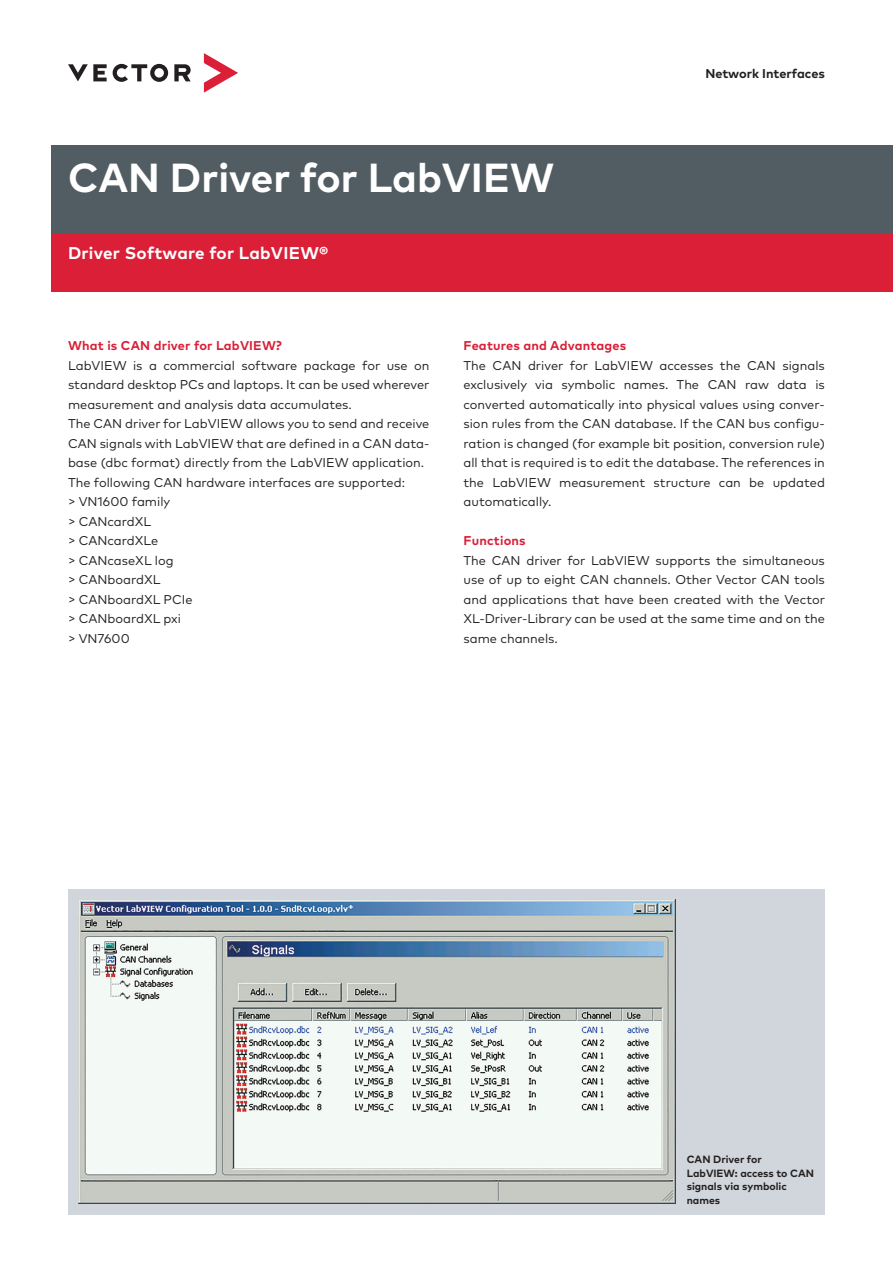
<style>
.page{position:relative;width:893px;height:1263px;background:#fff}
.page>*{position:absolute;margin:0;border:0;box-sizing:border-box;transform-origin:0 0}
.t1{font:700 40.5px "Mark Pro";color:#fff}
.t2{font:700 17.1px "Mark Pro";letter-spacing:.015em;color:#fff}
.t3{font:12.75px/19.5px "Mark Pro";color:#231f20;text-align:justify}
.t4{font:700 12.75px "Mark Pro";letter-spacing:.015em;color:#da1f37}
.t5{font:700 12.75px "Mark Pro";letter-spacing:-.005em;color:#231f20}
.t6{font:700 10.5px/13.5px "Mark Pro";color:#231f20}
</style>
<div class="page">
<svg style="left:204px;top:53px;width:34px;height:40px"></svg>
<svg style="left:113px;top:64px;width:55px;height:18px"></svg>
<svg style="left:68px;top:64px;width:39px;height:17px"></svg>
<svg style="left:174px;top:64px;width:17px;height:17px"></svg>
<div style="left:51px;top:146px;width:842px;height:87px;background:#525d63"></div>
<div style="left:51px;top:233px;width:842px;height:58px;background:#da1f37"></div>
<div style="left:68px;top:889px;width:757px;height:325px;background:#d0d6db"></div>
<img style="left:79px;top:899px;width:596px;height:305px">
<h1 class="t1" style="left:68px;top:146px;width:488px">CAN Driver for LabVIEW</h1>
<h2 class="t2" style="left:68px;top:240px;width:261px">Driver Software for LabVIEW®</h2>
<p class="t5" style="left:705px;top:63px;width:121px">Network Interfaces</p>
<p class="t4" style="left:68px;top:336px;width:215px">What is CAN driver for LabVIEW?</p>
<p class="t3" style="left:68px;top:354px;width:363px;text-align:left">LabVIEW is a commercial software package for use on standard desktop PCs and laptops. It can be used wherever measurement and analysis data accumulates.<br>The CAN driver for LabVIEW allows you to send and receive<br>CAN signals with LabVIEW that are defined in a CAN data&shy;base (dbc format) directly from the LabVIEW application.<br>The following CAN hardware interfaces are supported:<br>&gt; VN1600 family<br>&gt; CANcardXL<br>&gt; CANcardXLe<br>&gt; CANcaseXL log<br>&gt; CANboardXL<br>&gt; CANboardXL PCIe<br>&gt; CANboardXL pxi<br>&gt; VN7600</p>
<p class="t4" style="left:463px;top:336px;width:164px">Features and Advantages</p>
<p class="t3" style="left:463px;top:354px;width:363px">The CAN driver for LabVIEW accesses the CAN signals exclusively via symbolic names. The CAN raw data is converted automatically into physical values using conver&shy;sion rules from the CAN database. If the CAN bus configu&shy;ration is changed (for example bit position, conversion rule) all that is required is to edit the database. The references in the LabVIEW measurement structure can be updated automatically.</p>
<p class="t4" style="left:463px;top:531px;width:64px">Functions</p>
<p class="t3" style="left:463px;top:549px;width:363px">The CAN driver for LabVIEW supports the simultaneous use of up to eight CAN channels. Other Vector CAN tools and applications that have been created with the Vector XL-Driver-Library can be used at the same time and on the same channels.</p>
<p class="t6" style="left:687px;top:1152px;width:129px">CAN Driver for<br>LabVIEW: access to CAN signals via symbolic names</p>
</div>
